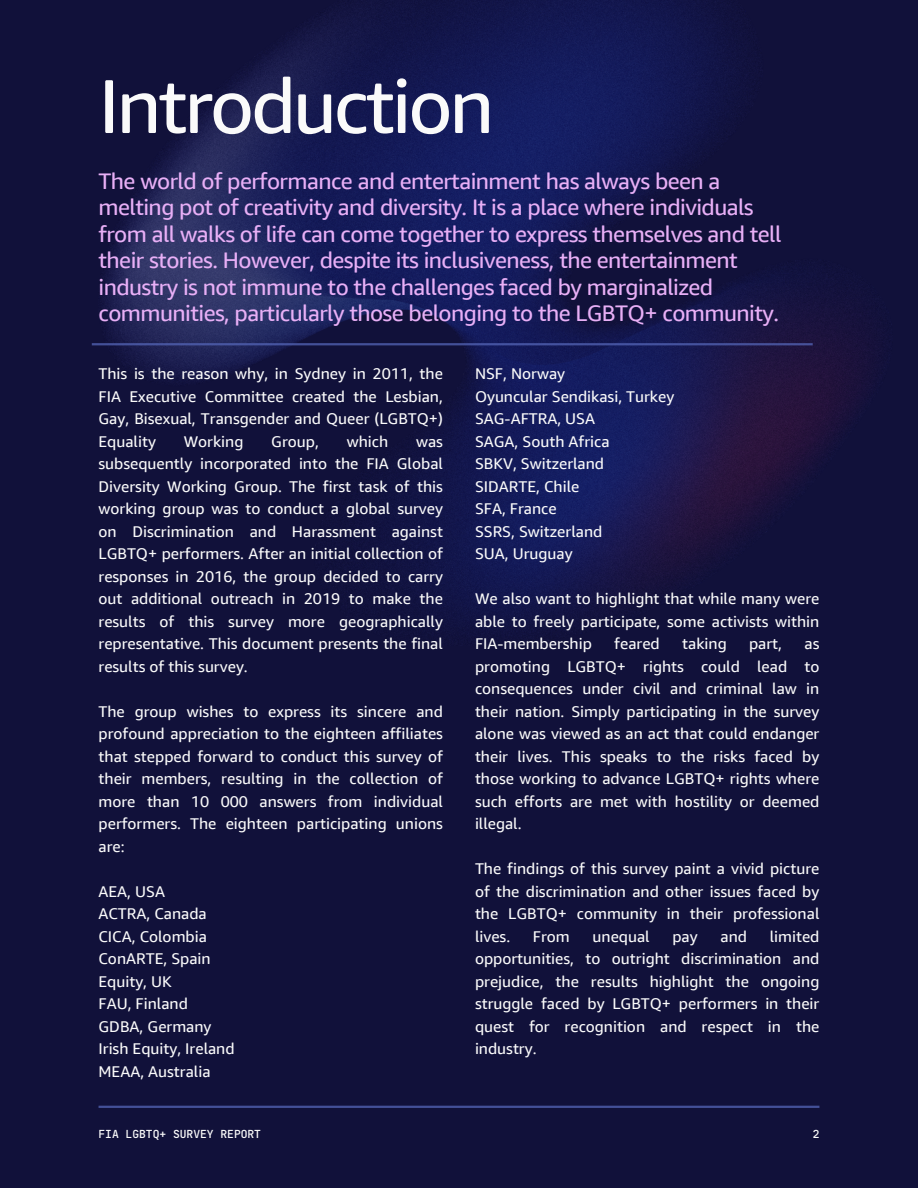
<style>
.page{position:relative;width:918px;height:1188px;background:#11113a}
.page>*{position:absolute;margin:0;border:0;box-sizing:border-box;transform-origin:0 0}
.t1{font:76.2px "Amazon Ember Display";letter-spacing:-.04em;color:#fafafa}
.t2{font:22.5px/26.4px "Amazon Ember Display";letter-spacing:-.025em;color:#e8aff6}
.t3{font:15.6px/22.5px "Amazon Ember Display";color:#fafafa;text-align:justify}
.t4{font:500 11.25px "Jet Brains Mono";color:#fafafa}
</style>
<div class="page">
<img style="left:99px;top:0;width:768px;height:633px">
<hr style="left:92px;top:343px;width:721px;height:2px;background:#5566b8">
<hr style="left:99px;top:1106px;width:720px;height:2px;background:#5566b8">
<p class="t1" style="left:99px;top:59px;width:397px">Introduction</p>
<h1 class="t2" style="left:99px;top:167px;width:684px">The world of performance and entertainment has always been a melting pot of creativity and diversity. It is a place where individuals from all walks of life can come together to express themselves and tell their stories. However, despite its inclusiveness, the entertainment industry is not immune to the challenges faced by marginalized communities, particularly those belonging to the LGBTQ+ community.</h1>
<p class="t3" style="left:99px;top:362px;width:346px">This is the reason why, in Sydney in 2011, the FIA Executive Committee created the Lesbian, Gay, Bisexual, Transgender and Queer (LGBTQ+)<br>Equality</p>
<p class="t3" style="left:184px;top:430px;width:61px">Working</p>
<p class="t3" style="left:271px;top:430px;width:49px">Group,</p>
<p class="t3" style="left:347px;top:430px;width:43px">which</p>
<p class="t3" style="left:99px;top:430px;width:346px;text-indent:318px">was subsequently incorporated into the FIA Global Diversity Working Group. The first task of this working group was to conduct a global survey on Discrimination and Harassment against LGBTQ+ performers. After an initial collection of responses in 2016, the group decided to carry out additional outreach in 2019 to make the results of this survey more geographically representative. This document presents the final results of this survey.</p>
<p class="t3" style="left:99px;top:700px;width:346px">The group wishes to express its sincere and profound appreciation to the eighteen affiliates that stepped forward to conduct this survey of their members, resulting in the collection of more than 10 000 answers from individual performers. The eighteen participating unions are:</p>
<p class="t3" style="left:99px;top:880px;width:68px">AEA, USA</p>
<p class="t3" style="left:99px;top:902px;width:110px">ACTRA, Canada</p>
<p class="t3" style="left:99px;top:925px;width:110px">CICA, Colombia</p>
<p class="t3" style="left:99px;top:947px;width:114px">ConARTE, Spain</p>
<p class="t3" style="left:99px;top:970px;width:75px">Equity, UK</p>
<p class="t3" style="left:99px;top:992px;width:91px">FAU, Finland</p>
<p class="t3" style="left:99px;top:1015px;width:115px">GDBA, Germany</p>
<h3 class="t3" style="left:99px;top:1037px;width:138px">Irish Equity, Ireland</h3>
<h3 class="t3" style="left:99px;top:1060px;width:114px">MEAA, Australia</h3>
<p class="t4" style="left:99px;top:1127px;width:164px">FIA LGBTQ+ SURVEY REPORT</p>
<h2 class="t3" style="left:475px;top:362px;width:92px">NSF, Norway</h2>
<h3 class="t3" style="left:475px;top:385px;width:201px">Oyuncular Sendikasi, Turkey</h3>
<h3 class="t3" style="left:475px;top:407px;width:122px">SAG-AFTRA, USA</h3>
<p class="t3" style="left:475px;top:430px;width:136px">SAGA, South Africa</p>
<p class="t3" style="left:475px;top:452px;width:131px">SBKV, Switzerland</p>
<p class="t3" style="left:475px;top:475px;width:106px">SIDARTE, Chile</p>
<p class="t3" style="left:475px;top:497px;width:83px">SFA, France</p>
<p class="t3" style="left:475px;top:520px;width:129px">SSRS, Switzerland</p>
<p class="t3" style="left:475px;top:542px;width:99px">SUA, Uruguay</p>
<p class="t3" style="left:475px;top:587px;width:346px">We also want to highlight that while many were able to freely participate, some activists within FIA-membership</p>
<p class="t3" style="left:614px;top:632px;width:47px">feared</p>
<p class="t3" style="left:682px;top:632px;width:46px">taking</p>
<p class="t3" style="left:749px;top:632px;width:35px">part,</p>
<p class="t3" style="left:475px;top:632px;width:346px;text-indent:329px">as promoting LGBTQ+ rights could lead to consequences under civil and criminal law in their nation. Simply participating in the survey alone was viewed as an act that could endanger their lives. This speaks to the risks faced by those working to advance LGBTQ+ rights where such efforts are met with hostility or deemed illegal.</p>
<p class="t3" style="left:475px;top:857px;width:346px">The findings of this survey paint a vivid picture of the discrimination and other issues faced by the LGBTQ+ community in their professional lives.</p>
<p class="t3" style="left:475px;top:925px;width:346px;text-indent:295px">limited opportunities, to outright discrimination and prejudice, the results highlight the ongoing struggle faced by LGBTQ+ performers in their quest for recognition and respect in the industry.</p>
<p class="t3" style="left:533px;top:925px;width:38px">From</p>
<p class="t3" style="left:593px;top:925px;width:59px">unequal</p>
<p class="t3" style="left:672px;top:925px;width:27px">pay</p>
<p class="t3" style="left:720px;top:925px;width:28px">and</p>
<p class="t4" style="left:813px;top:1127px;width:8px">2</p>
</div>
